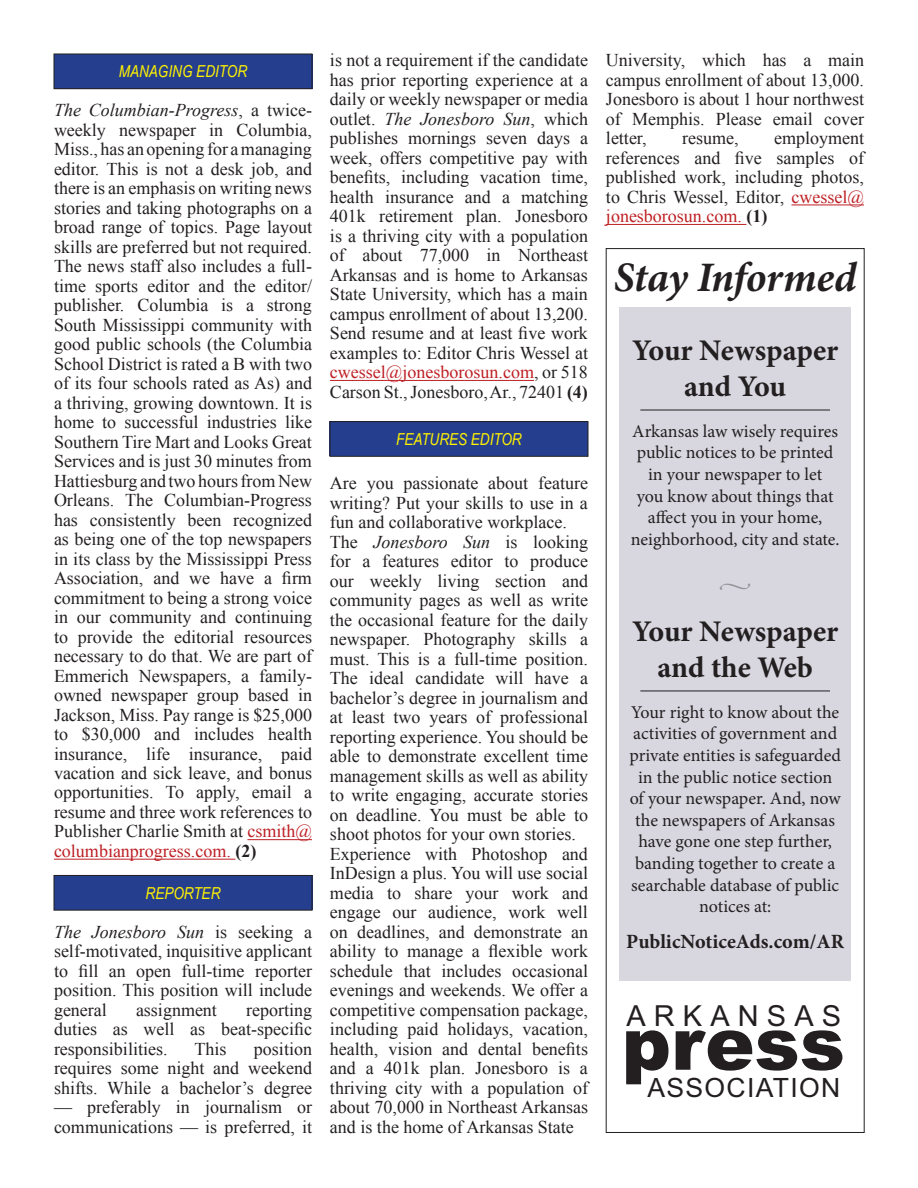
<style>
.page{position:relative;width:918px;height:1188px;background:#fff}
.page>*{position:absolute;margin:0;border:0;box-sizing:border-box;transform-origin:0 0}
.t1{font:900 74.1px "Arial";color:#231f20}
.t2{font:italic 700 42px "Minion Pro";letter-spacing:-.005em;color:#231f20}
.t3{font:700 30px/36px "Minion Pro";letter-spacing:-.005em;color:#231f20;text-align:center}
.t4{font:28.95px "Arial";letter-spacing:.28em;color:#231f20}
.t5{font:26.55px "Arial";letter-spacing:.05em;color:#231f20}
.t6{font:700 20.25px "Minion Pro";color:#231f20}
.t7{font:19.5px "Minion Pro";color:#939598}
.t8{font:18px/19.5px "Times New Roman";color:#231f20;text-align:justify}
.t9{font:18px/21.6px "Minion Pro";letter-spacing:-.005em;color:#231f20;text-align:center}
.t10{font:italic 16.5px "Arial Narrow";color:#fff101}
.s1{font-style:italic}
.s2{color:#be1f24}
.s3{font-weight:700}
</style>
<div class="page">
<div style="left:619px;top:307px;width:232px;height:673px;background:#d8d7e0"></div>
<hr style="left:640px;top:410px;width:190px;height:1px;background:#231f20">
<hr style="left:640px;top:691px;width:190px;height:1px;background:#231f20">
<svg style="left:605px;top:252px;width:260px;height:60px"></svg>
<hr style="left:247px;top:839px;width:65px;height:1px;background:#be1f24">
<hr style="left:54px;top:859px;width:181px;height:1px;background:#be1f24">
<div style="left:54px;top:54px;width:258px;height:35px;background:#253f8e"></div>
<div style="left:54px;top:54px;width:258px;height:35px;border:1px solid #231f20"></div>
<div style="left:54px;top:875px;width:258px;height:35px;background:#253f8e"></div>
<div style="left:54px;top:875px;width:258px;height:35px;border:1px solid #231f20"></div>
<hr style="left:330px;top:380px;width:204px;height:1px;background:#be1f24">
<div style="left:330px;top:422px;width:258px;height:34px;background:#253f8e"></div>
<hr style="left:791px;top:205px;width:73px;height:1px;background:#be1f24">
<hr style="left:606px;top:224px;width:140px;height:1px;background:#be1f24">
<p class="t10" style="left:119px;top:60px;width:130px">MANAGING EDITOR</p>
<p class="t8" style="left:54px;top:100px;width:260px"><span class="s1">The Columbian-Progress</span>, a twice&shy;weekly newspaper in Columbia, Miss., has an opening for a managing editor. This is not a desk job, and there is an emphasis on writing news stories and taking photographs on a broad range of topics. Page layout skills are preferred but not required.<br>The news staff also includes a full&shy;time sports editor and the editor/ publisher. Columbia is a strong South Mississippi community with good public schools (the Columbia School District is rated a B with two of its four schools rated as As) and a thriving, growing downtown. It is home to successful industries like Southern Tire Mart and Looks Great Services and is just 30 minutes from Hattiesburg and two hours from New Orleans. The Columbian-Progress has consistently been recognized as being one of the top newspapers in its class by the Mississippi Press Association, and we have a firm commitment to being a strong voice in our community and continuing to provide the editorial resources necessary to do that. We are part of Emmerich Newspapers, a family&shy;owned newspaper group based in Jackson, Miss. Pay range is $25,000 to $30,000 and includes health insurance, life insurance, paid vacation and sick leave, and bonus opportunities. To apply, email a resume and three work references to Publisher Charlie Smith at <span class="s2">csmith@ columbianprogress.com.</span> <span class="s3">(2)</span></p>
<p class="t10" style="left:146px;top:882px;width:76px">REPORTER</p>
<p class="t8" style="left:54px;top:922px;width:260px"><span class="s1">The Jonesboro Sun</span> is seeking a self-motivated, inquisitive applicant to fill an open full-time reporter position. This position will include general</p>
<p class="t8" style="left:54px;top:999px;width:260px;text-indent:192px">reporting duties as well as beat-specific responsibilities.</p>
<p class="t8" style="left:136px;top:999px;width:83px">assignment</p>
<p class="t8" style="left:54px;top:1038px;width:260px;text-indent:200px">position requires some night and weekend shifts. While a bachelor’s degree</p>
<p class="t8" style="left:54px;top:1097px;width:260px">— preferably in journalism or communications — is preferred, it</p>
<p class="t8" style="left:195px;top:1038px;width:34px">This</p>
<p class="t8" style="left:330px;top:50px;width:260px">is not a requirement if the candidate has prior reporting experience at a daily or weekly newspaper or media outlet. <span class="s1">The Jonesboro Sun</span>, which publishes mornings seven days a week, offers competitive pay with benefits, including vacation time, health insurance and a matching 401k retirement plan. Jonesboro is a thriving city with a population of about 77,000 in Northeast Arkansas and is home to Arkansas State University, which has a main campus enrollment of about 13,200.<br>Send resume and at least five work examples to: Editor Chris Wessel at <span class="s2">cwessel@jonesborosun.com</span>, or 518<br>Carson St., Jonesboro, Ar., 72401 <span class="s3">(4)</span></p>
<p class="t10" style="left:396px;top:428px;width:127px">FEATURES EDITOR</p>
<p class="t8" style="left:330px;top:473px;width:260px;text-align:left">Are you passionate about feature writing? Put your skills to use in a fun and collaborative workplace.<br>The <span class="s1">Jonesboro Sun</span> is looking for a features editor to produce our weekly living section and community pages as well as write the occasional feature for the daily newspaper. Photography skills a must. This is a full-time position.<br>The ideal candidate will have a bachelor’s degree in journalism and at least two years of professional reporting experience. You should be able to demonstrate excellent time management skills as well as ability to write engaging, accurate stories on deadline. You must be able to shoot photos for your own stories.<br>Experience with Photoshop and InDesign a plus. You will use social media to share your work and engage our audience, work well on deadlines, and demonstrate an ability to manage a flexible work schedule that includes occasional evenings and weekends. We offer a competitive compensation package, including paid holidays, vacation, health, vision and dental benefits and a 401k plan. Jonesboro is a thriving city with a population of about 70,000 in Northeast Arkansas and is the home of Arkansas State</p>
<p class="t8" style="left:606px;top:50px;width:260px">University, which has a main campus enrollment of about 13,000.<br>Jonesboro is about 1 hour northwest of Memphis. Please email cover letter,</p>
<p class="t8" style="left:606px;top:128px;width:260px;text-indent:168px">employment references and five samples of published work, including photos, to Chris Wessel, Editor, <span class="s2">cwessel@ jonesborosun.com.</span> <span class="s3">(1)</span></p>
<p class="t8" style="left:682px;top:128px;width:58px">resume,</p>
<h2 class="t2" style="left:614px;top:248px;width:244px">Stay Informed</h2>
<h3 class="t3" style="left:632px;top:332px;width:208px">Your Newspaper and You</h3>
<p class="t9" style="left:631px;top:420px;width:210px">Arkansas law wisely requires public notices to be printed in your newspaper to let<br>you know about things that affect you in your home, neighborhood, city and state.</p>
<p class="t7" style="left:719px;top:572px;width:34px">•</p>
<h3 class="t3" style="left:632px;top:613px;width:208px">Your Newspaper and the Web</h3>
<p class="t9" style="left:629px;top:701px;width:213px">Your right to know about the activities of government and private entities is safeguarded in the public notice section of your newspaper. And, now the newspapers of Arkansas have gone one step further, banding together to create a searchable database of public notices at:</p>
<p class="t6" style="left:626px;top:927px;width:219px">PublicNoticeAds.com/AR</p>
<h3 class="t4" style="left:626px;top:999px;width:216px">ARKANSAS</h3>
<h1 class="t1" style="left:622px;top:1002px;width:225px">press</h1>
<h3 class="t5" style="left:647px;top:1073px;width:194px">ASSOCIATION</h3>
</div>
